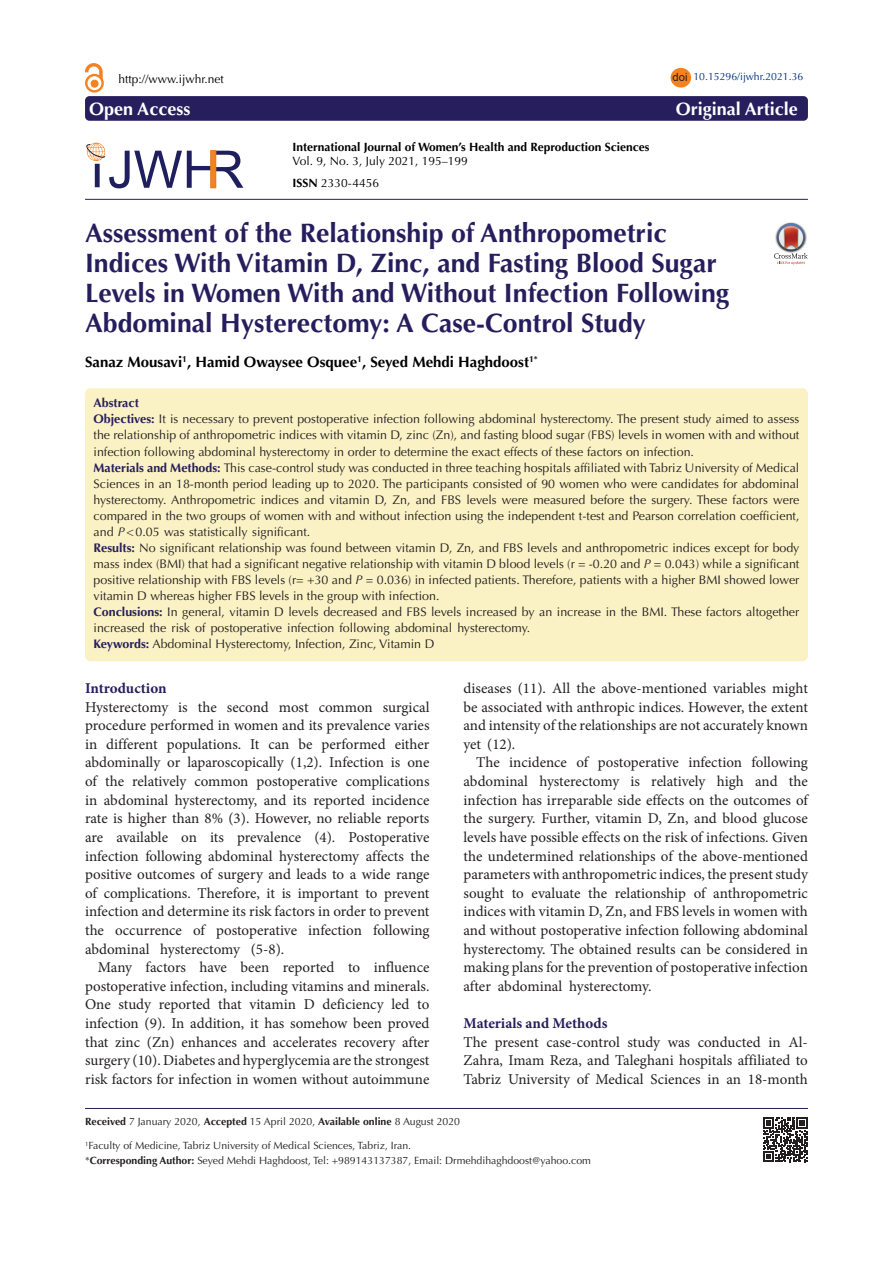
<style>
.page{position:relative;width:893px;height:1263px;background:#fff}
.page>*{position:absolute;margin:0;border:0;box-sizing:border-box;transform-origin:0 0}
.Pa3{font:700 26.7px/30px "Optima LT Std";color:#261d5c}
.t1{font:700 18px "Optima LT Std";color:#fff}
.t2{font:15px/18.6px "Minion Pro";letter-spacing:-.005em;color:#231f20;text-align:justify}
.t3{font:700 15px "Optima LT Std";color:#000}
.t4{font:700 15px "Minion Pro";color:#271e5d}
.t5{font:12.45px/16px "Optima LT Std";color:#231f20;text-align:justify}
.t6{font:700 12.45px "Optima LT Std";color:#261d5c}
.t7{font:12px "Optima LT Std";color:#000}
.t8{font:700 12px "Optima LT Std";color:#000}
.t9{font:11.25px "Arial";color:#231f20}
.t10{font:10.5px "Optima LT Std";color:#231f20}
.t11{font:10.5px "Optima LT Std";color:#00317d}
.s1{font-weight:700}
.s2{font-weight:700;color:#261d5c}
.s3{font-style:italic}
</style>
<div class="page">
<div style="left:85px;top:388px;width:723px;height:273px;background:#faf2c5;border-radius:6px"></div>
<div style="left:85px;top:96px;width:723px;height:25px;background:#271e5d;border-radius:4px"></div>
<hr style="left:85px;top:199px;width:723px;height:1px;background:#271e5d">
<div style="left:671px;top:68px;width:20px;height:20px;background:#f58220;border-radius:50%"></div>
<div style="left:91px;top:80px;width:7px;height:7px;background:#f58220;border-radius:50%"></div>
<div style="left:91px;top:80px;width:7px;height:7px;border:1px solid #f58220;border-radius:50%"></div>
<div style="left:85px;top:74px;width:19px;height:19px;border:2px solid #f58220;border-radius:50%"></div>
<svg style="left:85px;top:63px;width:17px;height:16px"></svg>
<hr style="left:85px;top:1108px;width:723px;height:1px;background:#261d5c">
<svg style="left:763px;top:1118px;width:44px;height:44px"></svg>
<svg style="left:774px;top:223px;width:34px;height:42px"></svg>
<svg style="left:86px;top:143px;width:157px;height:45px"></svg>
<svg style="left:211px;top:150px;width:5px;height:38px"></svg>
<p class="t7" style="left:118px;top:72px;width:107px">http://www.ijwhr.net</p>
<p class="t9" style="left:672px;top:70px;width:17px">doi</p>
<p class="t11" style="left:693px;top:71px;width:111px">10.15296/ijwhr.2021.36</p>
<p class="t1" style="left:89px;top:98px;width:103px">Open Access</p>
<p class="t1" style="left:676px;top:98px;width:124px">Original Article</p>
<p class="t8" style="left:293px;top:140px;width:358px">International Journal of Women’s Health and Reproduction Sciences</p>
<p class="t7" style="left:293px;top:154px;width:177px">Vol. 9, No. 3, July 2021, 195–199</p>
<p class="t7" style="left:293px;top:176px;width:88px"><span class="s1">ISSN</span> 2330-4456</p>
<p class="Pa3" style="left:85px;top:218px;width:646px">Assessment of the Relationship of Anthropometric Indices With Vitamin D, Zinc, and Fasting Blood Sugar Levels in Women With and Without Infection Following Abdominal Hysterectomy: A Case-Control Study</p>
<p class="t3" style="left:85px;top:353px;width:454px">Sanaz Mousavi<sup>1</sup>, Hamid Owaysee Osquee<sup>1</sup>, Seyed Mehdi Haghdoost<sup>1*</sup></p>
<p class="t6" style="left:94px;top:396px;width:47px">Abstract</p>
<p class="t5" style="left:94px;top:411px;width:707px"><span class="s2">Objectives:</span> It is necessary to prevent postoperative infection following abdominal hysterectomy. The present study aimed to assess the relationship of anthropometric indices with vitamin D, zinc (Zn), and fasting blood sugar (FBS) levels in women with and without infection following abdominal hysterectomy in order to determine the exact effects of these factors on infection.</p>
<p class="t5" style="left:94px;top:459px;width:707px"><span class="s2">Materials and Methods:</span> This case-control study was conducted in three teaching hospitals affiliated with Tabriz University of Medical Sciences in an 18-month period leading up to 2020. The participants consisted of 90 women who were candidates for abdominal hysterectomy. Anthropometric indices and vitamin D, Zn, and FBS levels were measured before the surgery. These factors were compared in the two groups of women with and without infection using the independent t-test and Pearson correlation coefficient, and <span class="s3">P</span>&lt;0.05 was statistically significant.</p>
<p class="t5" style="left:94px;top:540px;width:707px"><span class="s2">Results:</span> No significant relationship was found between vitamin D, Zn, and FBS levels and anthropometric indices except for body mass index (BMI) that had a significant negative relationship with vitamin D blood levels (r = -0.20 and <span class="s3">P</span> = 0.043) while a significant positive relationship with FBS levels (r= +30 and <span class="s3">P</span> = 0.036) in infected patients. Therefore, patients with a higher BMI showed lower vitamin D whereas higher FBS levels in the group with infection.</p>
<p class="t5" style="left:94px;top:604px;width:707px"><span class="s2">Conclusions:</span> In general, vitamin D levels decreased and FBS levels increased by an increase in the BMI. These factors altogether increased the risk of postoperative infection following abdominal hysterectomy.</p>
<p class="t5" style="left:94px;top:636px;width:342px"><span class="s2">Keywords:</span> Abdominal Hysterectomy, Infection, Zinc, Vitamin D</p>
<p class="t4" style="left:85px;top:678px;width:83px">Introduction</p>
<p class="t2" style="left:85px;top:698px;width:346px">Hysterectomy is the second most common surgical procedure performed in women and its prevalence varies in different populations. It can be performed either abdominally or laparoscopically (1,2). Infection is one of the relatively common postoperative complications in abdominal hysterectomy, and its reported incidence rate is higher than 8% (3). However, no reliable reports are available on its prevalence (4). Postoperative infection following abdominal hysterectomy affects the positive outcomes of surgery and leads to a wide range of complications. Therefore, it is important to prevent infection and determine its risk factors in order to prevent the occurrence of postoperative infection following abdominal hysterectomy (5-8).</p>
<p class="t2" style="left:85px;top:958px;width:346px;text-indent:13px">Many factors have been reported to influence postoperative infection, including vitamins and minerals.<br>One study reported that vitamin D deficiency led to infection (9). In addition, it has somehow been proved that zinc (Zn) enhances and accelerates recovery after surgery (10). Diabetes and hyperglycemia are the strongest risk factors for infection in women without autoimmune</p>
<p class="t2" style="left:463px;top:679px;width:346px">diseases (11). All the above-mentioned variables might be associated with anthropic indices. However, the extent and intensity of the relationships are not accurately known yet (12).</p>
<p class="t2" style="left:463px;top:753px;width:346px;text-indent:13px">The incidence of postoperative infection following abdominal hysterectomy is relatively high and the infection has irreparable side effects on the outcomes of the surgery. Further, vitamin D, Zn, and blood glucose levels have possible effects on the risk of infections. Given the undetermined relationships of the above-mentioned parameters with anthropometric indices, the present study sought to evaluate the relationship of anthropometric indices with vitamin D, Zn, and FBS levels in women with and without postoperative infection following abdominal hysterectomy. The obtained results can be considered in making plans for the prevention of postoperative infection after abdominal hysterectomy.</p>
<p class="t4" style="left:463px;top:1012px;width:145px">Materials and Methods</p>
<p class="t2" style="left:463px;top:1032px;width:346px">The present case-control study was conducted in Al-Zahra, Imam Reza, and Taleghani hospitals affiliated to Tabriz University of Medical Sciences in an 18-month</p>
<p class="t10" style="left:85px;top:1116px;width:376px"><span class="s1">Received</span> 7 January 2020, <span class="s1">Accepted</span> 15 April 2020, <span class="s1">Available online</span> 8 August 2020</p>
<p class="t10" style="left:85px;top:1140px;width:328px"><sup>1</sup>Faculty of Medicine, Tabriz University of Medical Sciences, Tabriz, Iran.</p>
<p class="t10" style="left:85px;top:1154px;width:507px">*<span class="s1">Corresponding Author:</span> Seyed Mehdi Haghdoost, Tel: +989143137387, Email: Drmehdihaghdoost@yahoo.com</p>
</div>
